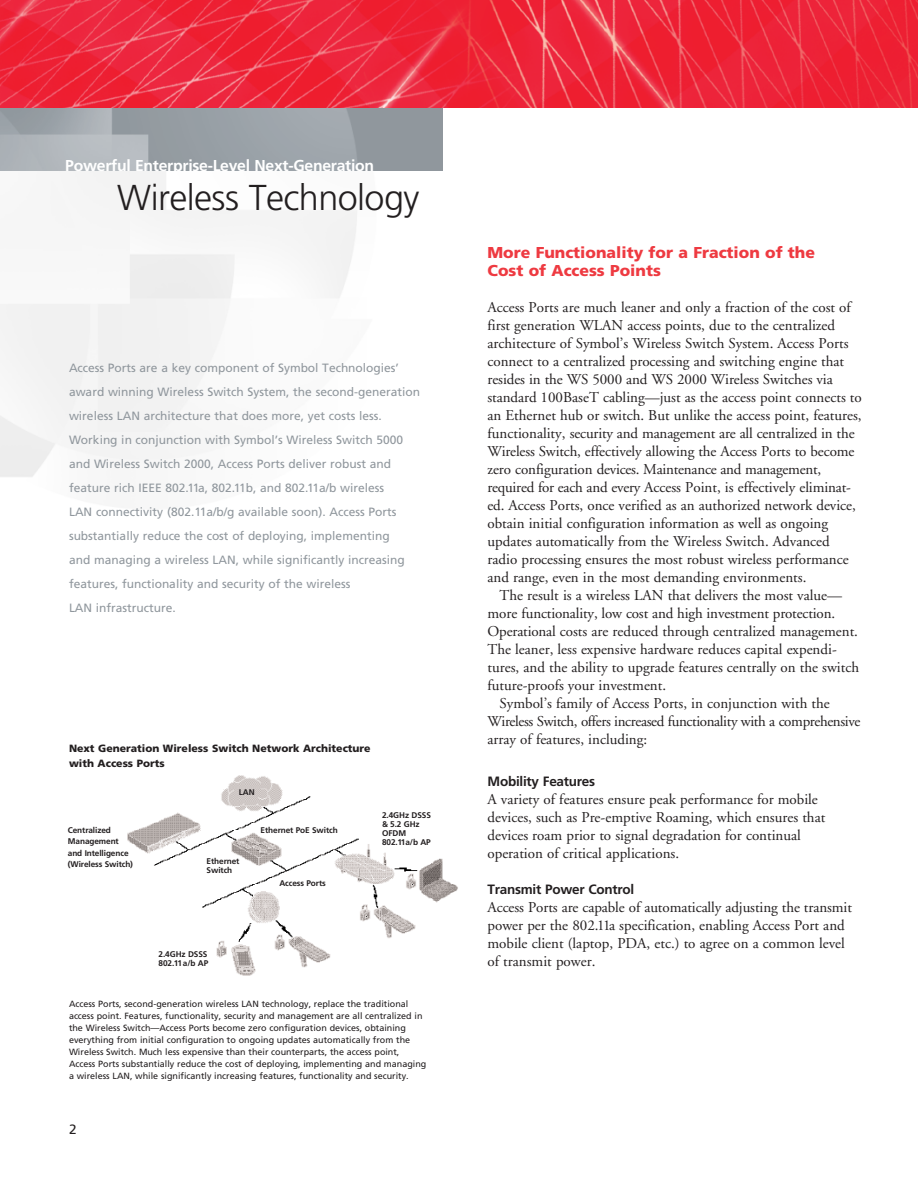
<style>
.page{position:relative;width:918px;height:1188px;background:#fff}
.page>*{position:absolute;margin:0;border:0;box-sizing:border-box;transform-origin:0 0}
.t1{font:300 36px "Frutiger";letter-spacing:-.015em;color:#231f20}
.t2{font:900 15.75px/18px "Frutiger";color:#ee3a41}
.t3{font:700 15.75px "Frutiger";letter-spacing:-.015em;color:#fff}
.t4{font:15px/18px "Adobe Garamond";color:#231f20}
.t5{font:15px "Adobe Garamond";letter-spacing:-.025em;color:#231f20}
.t6{font:700 13.5px "Frutiger";letter-spacing:-.015em;color:#231f20}
.t7{font:13.5px "Frutiger";color:#231f20}
.t8{font:12px/24px "Frutiger";color:#90979d}
.t9{font:900 10.5px/15px "Frutiger";color:#231f20}
.t10{font:9px/12px "Frutiger";color:#231f20}
.t11{font:700 8.25px/9px "Frutiger";letter-spacing:-.01em;color:#231f20}
</style>
<div class="page">
<div style="left:0;top:87px;width:443px;height:84px;background:#90979d"></div>
<img style="left:0;top:108px;width:358px;height:63px">
<img style="left:137px;top:775px;width:174px;height:55px">
<img style="left:128px;top:830px;width:330px;height:146px">
<img style="left:0;top:0;width:918px;height:108px">
<p class="t3" style="left:65px;top:159px;width:310px">Powerful Enterprise-Level Next-Generation</p>
<h1 class="t1" style="left:117px;top:183px;width:304px">Wireless Technology</h1>
<p class="t8" style="left:69px;top:356px;width:353px">Access Ports are a key component of Symbol Technologies’ award winning Wireless Switch System, the second-generation wireless LAN architecture that does more, yet costs less.<br>Working in conjunction with Symbol’s Wireless Switch 5000 and Wireless Switch 2000, Access Ports deliver robust and feature rich IEEE 802.11a, 802.11b, and 802.11a/b wireless<br>LAN connectivity (802.11a/b/g available soon). Access Ports substantially reduce the cost of deploying, implementing<br>and managing a wireless LAN, while significantly increasing features, functionality and security of the wireless<br>LAN infrastructure.</p>
<p class="t9" style="left:69px;top:742px;width:303px">Next Generation Wireless Switch Network Architecture with Access Ports</p>
<p class="t11" style="left:68px;top:825px;width:67px;line-height:11.2px">Centralized<br>Management and Intelligence (Wireless Switch)</p>
<p class="t11" style="left:239px;top:788px;width:17px">LAN</p>
<p class="t11" style="left:207px;top:857px;width:34px">Ethernet<br>Switch</p>
<p class="t11" style="left:261px;top:827px;width:79px">Ethernet PoE Switch</p>
<p class="t11" style="left:279px;top:880px;width:48px">Access Ports</p>
<p class="t11" style="left:159px;top:950px;width:51px">2.4GHz DSSS<br>802.11a/b AP</p>
<p class="t11" style="left:382px;top:811px;width:50px">2.4GHz DSSS &amp; 5.2 GHz<br>OFDM<br>802.11a/b AP</p>
<p class="t10" style="left:69px;top:999px;width:359px">Access Ports, second-generation wireless LAN technology, replace the traditional access point. Features, functionality, security and management are all centralized in the Wireless Switch—Access Ports become zero configuration devices, obtaining everything from initial configuration to ongoing updates automatically from the Wireless Switch. Much less expensive than their counterparts, the access point, Access Ports substantially reduce the cost of deploying, implementing and managing a wireless LAN, while significantly increasing features, functionality and security.</p>
<p class="t7" style="left:69px;top:1124px;width:9px">2</p>
<p class="t2" style="left:488px;top:245px;width:329px">More Functionality for a Fraction of the<br>Cost of Access Points</p>
<p class="t4" style="left:488px;top:299px;width:376px">Access Ports are much leaner and only a fraction of the cost of first generation WLAN access points, due to the centralized architecture of Symbol’s Wireless Switch System. Access Ports connect to a centralized processing and switching engine that resides in the WS 5000 and WS 2000 Wireless Switches via standard 100BaseT cabling—just as the access point connects to an Ethernet hub or switch. But unlike the access point, features, functionality, security and management are all centralized in the Wireless Switch, effectively allowing the Access Ports to become zero configuration devices. Maintenance and management, required for each and every Access Point, is effectively eliminat&shy;ed. Access Ports, once verified as an authorized network device, obtain initial configuration information as well as ongoing updates automatically from the Wireless Switch. Advanced radio processing ensures the most robust wireless performance and range, even in the most demanding environments.</p>
<p class="t4" style="left:499px;top:587px;width:344px">The result is a wireless LAN that delivers the most value—</p>
<p class="t4" style="left:488px;top:605px;width:349px">more functionality, low cost and high investment protection.</p>
<p class="t4" style="left:488px;top:623px;width:372px">Operational costs are reduced through centralized management.</p>
<p class="t4" style="left:488px;top:641px;width:351px">The leaner, less expensive hardware reduces capital expendi-</p>
<p class="t4" style="left:488px;top:659px;width:373px">tures, and the ability to upgrade features centrally on the switch</p>
<p class="t4" style="left:488px;top:677px;width:180px">future-proofs your investment.</p>
<p class="t4" style="left:499px;top:695px;width:332px">Symbol’s family of Access Ports, in conjunction with the</p>
<p class="t5" style="left:488px;top:715px;width:374px">Wireless Switch, offers increased functionality with a comprehensive</p>
<p class="t4" style="left:488px;top:731px;width:161px">array of features, including:</p>
<p class="t6" style="left:488px;top:776px;width:109px">Mobility Features</p>
<p class="t4" style="left:488px;top:791px;width:339px">A variety of features ensure peak performance for mobile devices, such as Pre-emptive Roaming, which ensures that devices roam prior to signal degradation for continual operation of critical applications.</p>
<p class="t6" style="left:488px;top:884px;width:148px">Transmit Power Control</p>
<p class="t4" style="left:488px;top:899px;width:366px">Access Ports are capable of automatically adjusting the transmit power per the 802.11a specification, enabling Access Port and mobile client (laptop, PDA, etc.) to agree on a common level of transmit power.</p>
</div>
